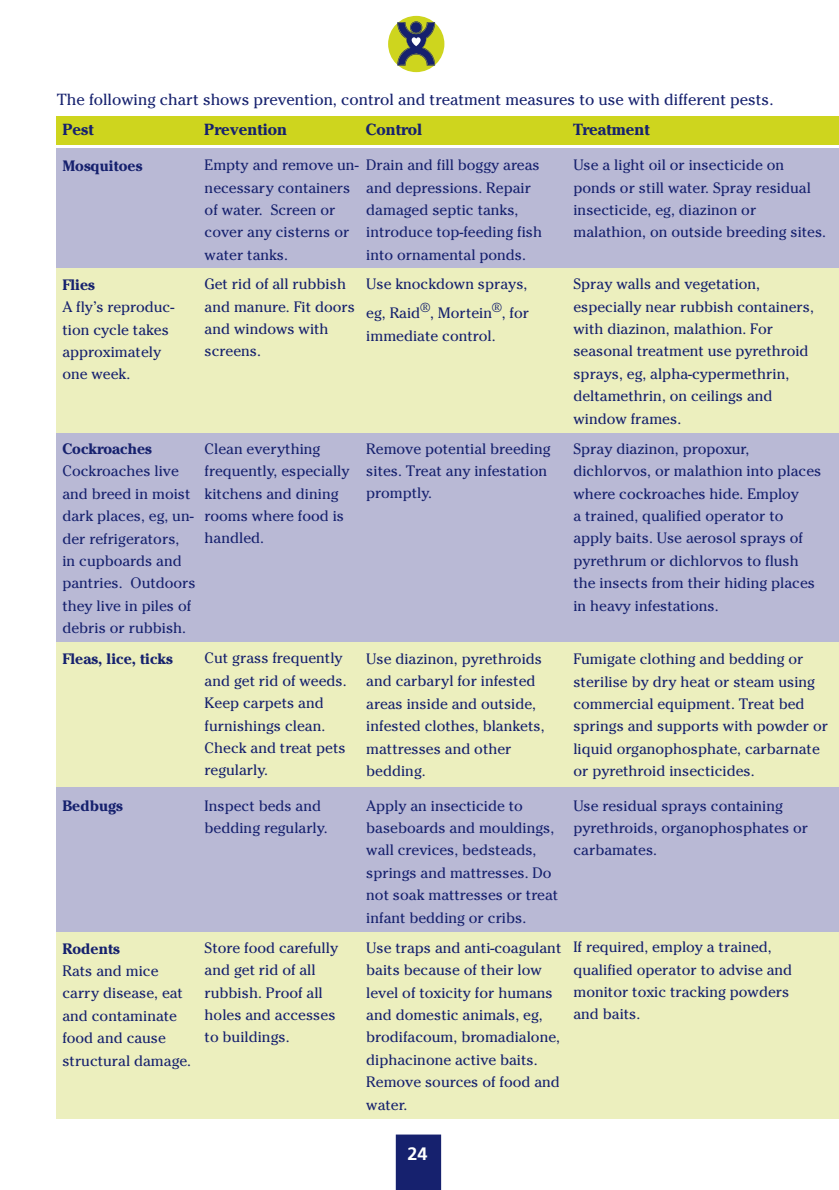
<style>
.page{position:relative;width:839px;height:1190px;background:#fff}
.page>*{position:absolute;margin:0;border:0;box-sizing:border-box;transform-origin:0 0}
.t1{font:700 18px "Frutiger";color:#fff}
.t2{font:16px "Cheltenham";color:#16216e}
.t3{font:700 16px "Cheltenham";color:#16216e}
.t4{font:15px/22.4px "Cheltenham";color:#16216e}
.t5{font:700 15px "Cheltenham";color:#16216e}
</style>
<div class="page">
<div style="left:395px;top:1134px;width:46px;height:55px;background:#16216e"></div>
<div style="left:388px;top:16px;width:56px;height:56px;background:#ced51e;border-radius:50%"></div>
<svg style="left:397px;top:21px;width:37px;height:44px"></svg>
<div style="left:57px;top:931px;width:781px;height:187px;background:#ecefbe"></div>
<div style="left:57px;top:787px;width:781px;height:144px;background:#b9b9d5"></div>
<div style="left:57px;top:641px;width:781px;height:146px;background:#ecefbe"></div>
<div style="left:57px;top:432px;width:781px;height:210px;background:#b9b9d5"></div>
<div style="left:57px;top:268px;width:781px;height:164px;background:#ecefbe"></div>
<div style="left:57px;top:149px;width:781px;height:119px;background:#b9b9d5"></div>
<div style="left:57px;top:116px;width:781px;height:29px;background:#ced51e"></div>
<p class="t2" style="left:57px;top:93px;width:718px">The following chart shows prevention, control and treatment measures to use with different pests.</p>
<p class="t3" style="left:62px;top:124px;width:33px">Pest</p>
<p class="t3" style="left:204px;top:124px;width:84px">Prevention</p>
<p class="t3" style="left:366px;top:124px;width:58px">Control</p>
<p class="t3" style="left:573px;top:124px;width:78px">Treatment</p>
<p class="t5" style="left:62px;top:160px;width:81px">Mosquitoes</p>
<p class="t4" style="left:366px;top:155px;width:177px">Drain and fill boggy areas and depressions. Repair damaged septic tanks, introduce top-feeding fish into ornamental ponds.</p>
<p class="t4" style="left:204px;top:155px;width:155px">Empty and remove un&shy;necessary containers of water. Screen or cover any cisterns or water tanks.</p>
<p class="t4" style="left:573px;top:155px;width:254px">Use a light oil or insecticide on ponds or still water. Spray residual insecticide, eg, diazinon or malathion, on outside breeding sites.</p>
<p class="t5" style="left:62px;top:279px;width:34px">Flies</p>
<p class="t4" style="left:62px;top:297px;width:113px">A fly’s reproduc&shy;tion cycle takes approximately one week.</p>
<p class="t5" style="left:62px;top:443px;width:91px">Cockroaches</p>
<p class="t4" style="left:62px;top:461px;width:135px">Cockroaches live and breed in moist dark places, eg, un&shy;der refrigerators, in cupboards and pantries. Outdoors they live in piles of debris or rubbish.</p>
<p class="t5" style="left:62px;top:653px;width:112px">Fleas, lice, ticks</p>
<p class="t4" style="left:204px;top:274px;width:152px">Get rid of all rubbish and manure. Fit doors and windows with screens.</p>
<p class="t4" style="left:573px;top:274px;width:242px">Spray walls and vegetation, especially near rubbish containers, with diazinon, malathion. For seasonal treatment use pyrethroid sprays, eg, alpha-cypermethrin, deltamethrin, on ceilings and window frames.</p>
<p class="t4" style="left:366px;top:271px;width:164px;line-height:29.2px">Use knockdown sprays, eg, Raid<sup>®</sup>, Mortein<sup>®</sup>, for</p>
<p class="t4" style="left:366px;top:325px;width:131px">immediate control.</p>
<p class="t4" style="left:204px;top:439px;width:146px">Clean everything frequently, especially kitchens and dining rooms where food is handled.</p>
<p class="t4" style="left:366px;top:438px;width:186px">Remove potential breeding sites. Treat any infestation promptly.</p>
<p class="t4" style="left:204px;top:648px;width:143px">Cut grass frequently and get rid of weeds.<br>Keep carpets and furnishings clean.<br>Check and treat pets regularly.</p>
<p class="t4" style="left:366px;top:649px;width:180px">Use diazinon, pyrethroids and carbaryl for infested areas inside and outside, infested clothes, blankets, mattresses and other bedding.</p>
<p class="t4" style="left:573px;top:439px;width:249px">Spray diazinon, propoxur, dichlorvos, or malathion into places where cockroaches hide. Employ<br>a trained, qualified operator to apply baits. Use aerosol sprays of pyrethrum or dichlorvos to flush the insects from their hiding places in heavy infestations.</p>
<p class="t4" style="left:573px;top:649px;width:256px">Fumigate clothing and bedding or sterilise by dry heat or steam using commercial equipment. Treat bed springs and supports with powder or liquid organophosphate, carbarnate or pyrethroid insecticides.</p>
<p class="t4" style="left:366px;top:795px;width:193px">Apply an insecticide to baseboards and mouldings, wall crevices, bedsteads, springs and mattresses. Do not soak mattresses or treat infant bedding or cribs.</p>
<p class="t5" style="left:62px;top:800px;width:62px">Bedbugs</p>
<p class="t4" style="left:204px;top:795px;width:124px">Inspect beds and bedding regularly.</p>
<p class="t4" style="left:573px;top:795px;width:236px">Use residual sprays containing pyrethroids, organophosphates or carbamates.</p>
<p class="t5" style="left:62px;top:942px;width:59px">Rodents</p>
<p class="t4" style="left:62px;top:960px;width:130px">Rats and mice carry disease, eat and contaminate food and cause structural damage.</p>
<p class="t4" style="left:204px;top:937px;width:135px">Store food carefully and get rid of all rubbish. Proof all holes and accesses to buildings.</p>
<p class="t4" style="left:366px;top:937px;width:196px">Use traps and anti-coagulant baits because of their low level of toxicity for humans and domestic animals, eg, brodifacoum, bromadialone, diphacinone active baits.<br>Remove sources of food and water.</p>
<p class="t4" style="left:573px;top:937px;width:220px">If required, employ a trained, qualified operator to advise and monitor toxic tracking powders and baits.</p>
<p class="t1" style="left:407px;top:1146px;width:22px">24</p>
</div>
